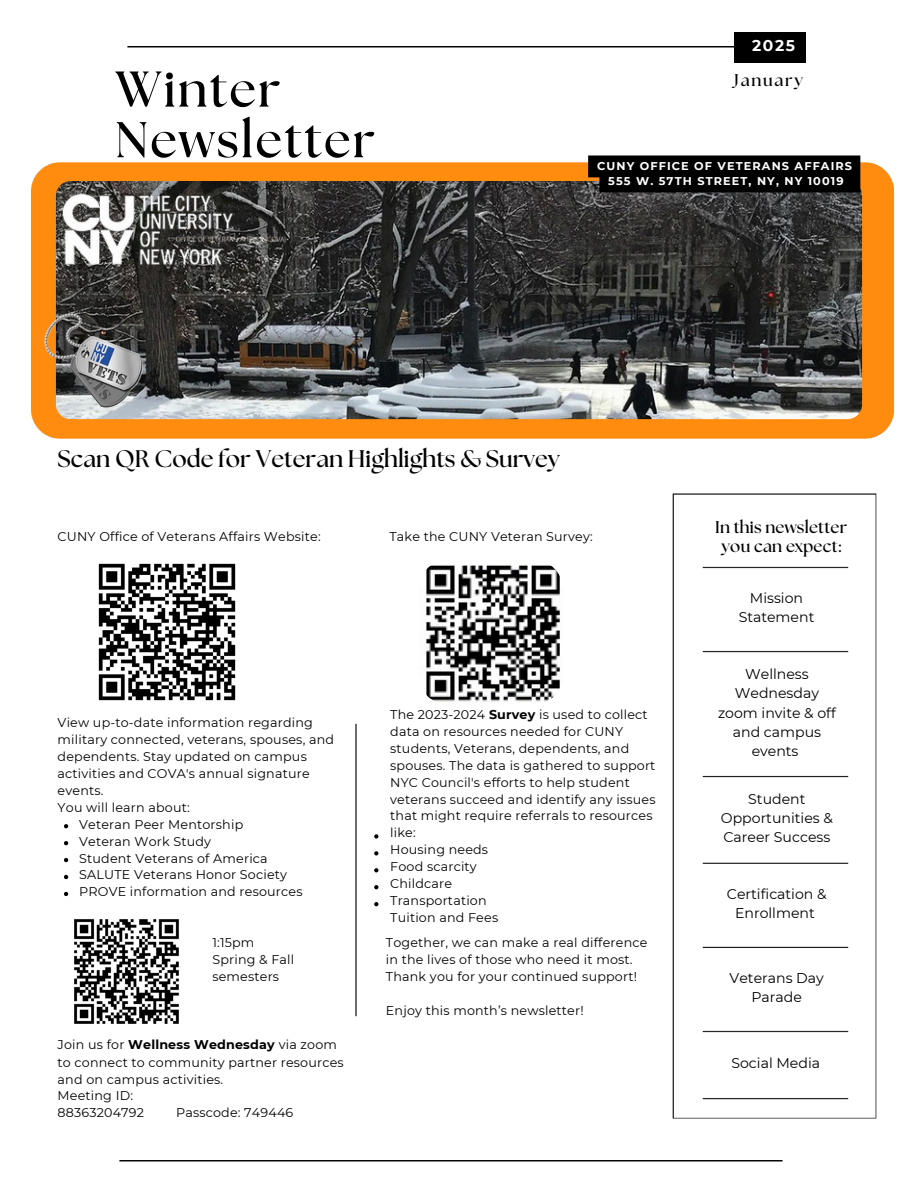
<style>
.page{position:relative;width:918px;height:1188px;background:#fff}
.page>*{position:absolute;margin:0;border:0;box-sizing:border-box;transform-origin:0 0}
.t1{font:700 50.1px/50.7px "The Seasons";letter-spacing:.04em;color:#000}
.t2{font:700 24px "The Seasons";color:#000}
.t3{font:700 16.95px/19.2px "The Seasons";letter-spacing:.01em;color:#000;text-align:center}
.t4{font:700 16.95px "The Seasons";letter-spacing:.1em;color:#000}
.t5{font:700 15.45px "Montserrat";color:#fff}
.t6{font:14.1px/19.2px "Montserrat";color:#000;text-align:center}
.t7{font:12.75px/16.8px "Montserrat";letter-spacing:.015em;color:#000}
.t8{font:700 11.25px "Montserrat";letter-spacing:.1em;color:#fff}
.s1{font-weight:700}
</style>
<div class="page">
<svg style="left:64px;top:824px;width:4px;height:4px"></svg>
<svg style="left:64px;top:841px;width:4px;height:4px"></svg>
<svg style="left:64px;top:858px;width:4px;height:4px"></svg>
<svg style="left:64px;top:875px;width:4px;height:4px"></svg>
<svg style="left:64px;top:892px;width:4px;height:4px"></svg>
<svg style="left:374px;top:834px;width:4px;height:5px"></svg>
<svg style="left:374px;top:851px;width:4px;height:4px"></svg>
<svg style="left:374px;top:868px;width:4px;height:4px"></svg>
<svg style="left:374px;top:885px;width:4px;height:4px"></svg>
<svg style="left:374px;top:902px;width:4px;height:4px"></svg>
<img style="left:31px;top:162px;width:863px;height:276px">
<img style="left:119px;top:1160px;width:664px;height:1px">
<img style="left:672px;top:493px;width:205px;height:626px">
<img style="left:56px;top:181px;width:806px;height:238px;border-radius:15px">
<img style="left:31px;top:188px;width:277px;height:80px">
<img style="left:31px;top:278px;width:131px;height:161px">
<img style="left:98px;top:563px;width:138px;height:138px">
<img style="left:419px;top:560px;width:144px;height:144px;border-radius:28px">
<img style="left:74px;top:919px;width:105px;height:105px">
<div style="left:588px;top:155px;width:272px;height:37px;background:#000"></div>
<div style="left:734px;top:32px;width:72px;height:30px;background:#000"></div>
<h4 class="t5" style="left:752px;top:36px;width:44px">2025</h4>
<h4 class="t1" style="left:115px;top:66px;width:262px">Winter<br>Newsletter</h4>
<h4 class="t4" style="left:734px;top:72px;width:70px">January</h4>
<h4 class="t8" style="left:597px;top:159px;width:257px">CUNY OFFICE OF VETERANS AFFAIRS</h4>
<p class="t8" style="left:608px;top:174px;width:237px">555 W. 57TH STREET, NY, NY 10019</p>
<h1 class="t2" style="left:58px;top:448px;width:504px">Scan QR Code for Veteran Highlights &amp; Survey</h1>
<h3 class="t7" style="left:58px;top:528px;width:265px">CUNY Office of Veterans Affairs Website:</h3>
<h3 class="t7" style="left:389px;top:528px;width:205px">Take the CUNY Veteran Survey:</h3>
<p class="t7" style="left:58px;top:714px;width:278px">View up-to-date information regarding military connected, veterans, spouses, and dependents. Stay updated on campus activities and COVA's annual signature events.</p>
<p class="t7" style="left:58px;top:799px;width:134px">You will learn about:</p>
<p class="t7" style="left:79px;top:816px;width:225px">Veteran Peer Mentorship<br>Veteran Work Study<br>Student Veterans of America<br>SALUTE Veterans Honor Society<br>PROVE information and resources</p>
<p class="t7" style="left:212px;top:934px;width:83px">1:15pm<br>Spring &amp; Fall semesters</p>
<p class="t7" style="left:58px;top:1036px;width:288px">Join us for <span class="s1">Wellness Wednesday</span> via zoom to connect to community partner resources and on campus activities.<br>Meeting ID:<br>88363204792</p>
<p class="t7" style="left:176px;top:1104px;width:119px">Passcode: 749446</p>
<h4 class="t7" style="left:390px;top:706px;width:267px">The 2023-2024 <span class="s1">Survey</span> is used to collect data on resources needed for CUNY students, Veterans, dependents, and spouses. The data is gathered to support<br>NYC Council's efforts to help student veterans succeed and identify any issues that might require referrals to resources like:<br>Housing needs<br>Food scarcity<br>Childcare<br>Transportation</h4>
<h4 class="t7" style="left:390px;top:909px;width:109px">Tuition and Fees</h4>
<h4 class="t7" style="left:386px;top:934px;width:263px">Together, we can make a real difference in the lives of those who need it most.<br>Thank you for your continued support!</h4>
<h4 class="t7" style="left:386px;top:1002px;width:199px">Enjoy this month’s newsletter!</h4>
<p class="t3" style="left:715px;top:518px;width:134px">In this newsletter you can expect:</p>
<h4 class="t6" style="left:739px;top:588px;width:77px">Mission<br>Statement</h4>
<p class="t6" style="left:718px;top:665px;width:119px">Wellness<br>Wednesday zoom invite &amp; off and campus events</p>
<p class="t6" style="left:721px;top:789px;width:114px">Student<br>Opportunities &amp;<br>Career Success</p>
<h4 class="t6" style="left:727px;top:884px;width:101px">Certification &amp;<br>Enrollment</h4>
<h4 class="t6" style="left:730px;top:968px;width:96px">Veterans Day<br>Parade</h4>
<h4 class="t6" style="left:731px;top:1053px;width:90px">Social Media</h4>
</div>
